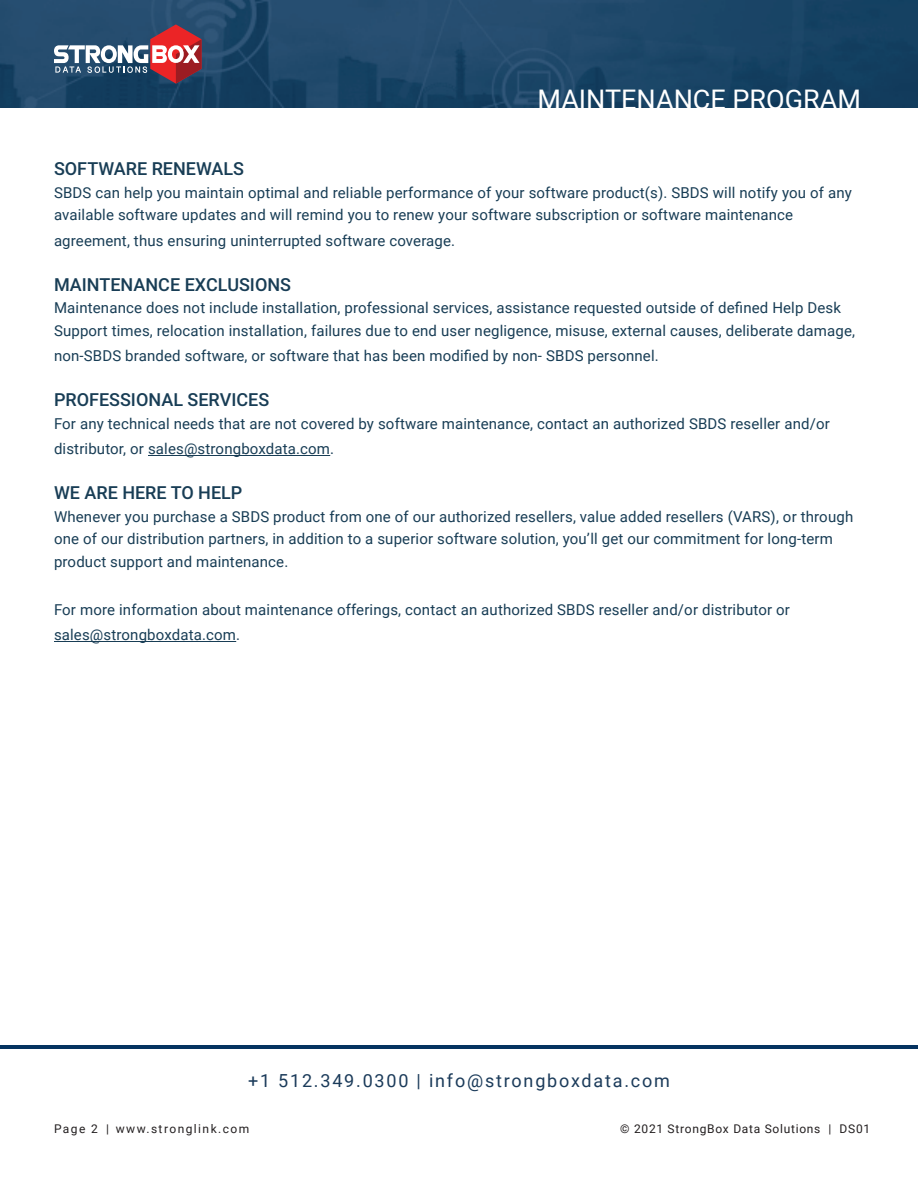
<style>
.page{position:relative;width:918px;height:1188px;background:#fff}
.page>*{position:absolute;margin:0;border:0;box-sizing:border-box;transform-origin:0 0}
.t1{font:27px "Roboto";color:#fff}
.t2{font:500 18px "Roboto";color:#183d55}
.t3{font:18px "Roboto";letter-spacing:.1em;color:#1b3b5a}
.t4{font:15px/22.5px "Roboto";letter-spacing:.01em;color:#183d55}
.t5{font:12px "Roboto";letter-spacing:.06em;color:#231f20}
.t6{font:12px "Roboto";letter-spacing:.12em;color:#231f20}
</style>
<div class="page">
<hr style="left:0;top:1046px;width:918px;height:3px;background:#053360">
<hr style="left:148px;top:455px;width:182px;height:1px;background:#183d55">
<hr style="left:54px;top:641px;width:182px;height:1px;background:#183d55">
<img style="left:0;top:0;width:918px;height:108px">
<svg style="left:54px;top:24px;width:148px;height:60px;background:#6e6479"></svg>
<h1 class="t1" style="left:538px;top:80px;width:325px">MAINTENANCE PROGRAM</h1>
<p class="t2" style="left:54px;top:156px;width:192px">SOFTWARE RENEWALS</p>
<p class="t4" style="left:54px;top:181px;width:799px">SBDS can help you maintain optimal and reliable performance of your software product(s). SBDS will notify you of any available software updates and will remind you to renew your software subscription or software maintenance</p>
<p class="t4" style="left:54px;top:229px;width:403px">agreement, thus ensuring uninterrupted software coverage.</p>
<p class="t2" style="left:54px;top:272px;width:239px">MAINTENANCE EXCLUSIONS</p>
<p class="t4" style="left:54px;top:296px;width:803px">Maintenance does not include installation, professional services, assistance requested outside of defined Help Desk<br>Support times, relocation installation, failures due to end user negligence, misuse, external causes, deliberate damage,</p>
<p class="t4" style="left:54px;top:344px;width:606px">non-SBDS branded software, or software that has been modified by non- SBDS personnel.</p>
<p class="t2" style="left:54px;top:387px;width:217px">PROFESSIONAL SERVICES</p>
<p class="t4" style="left:54px;top:410px;width:777px;line-height:25.5px">For any technical needs that are not covered by software maintenance, contact an authorized SBDS reseller and/or distributor, or sales@strongboxdata.com.</p>
<p class="t2" style="left:54px;top:480px;width:190px">WE ARE HERE TO HELP</p>
<p class="t4" style="left:54px;top:505px;width:801px">Whenever you purchase a SBDS product from one of our authorized resellers, value added resellers (VARS), or through one of our distribution partners, in addition to a superior software solution, you’ll get our commitment for long-term product support and maintenance.</p>
<p class="t4" style="left:54px;top:596px;width:737px;line-height:25.5px">For more information about maintenance offerings, contact an authorized SBDS reseller and/or distributor or sales@strongboxdata.com.</p>
<p class="t3" style="left:248px;top:1068px;width:423px">+1 512.349.0300 | info@strongboxdata.com</p>
<p class="t6" style="left:54px;top:1120px;width:197px">Page 2 | www.stronglink.com</p>
<p class="t5" style="left:620px;top:1120px;width:252px">© 2021 StrongBox Data Solutions | DS01</p>
</div>
